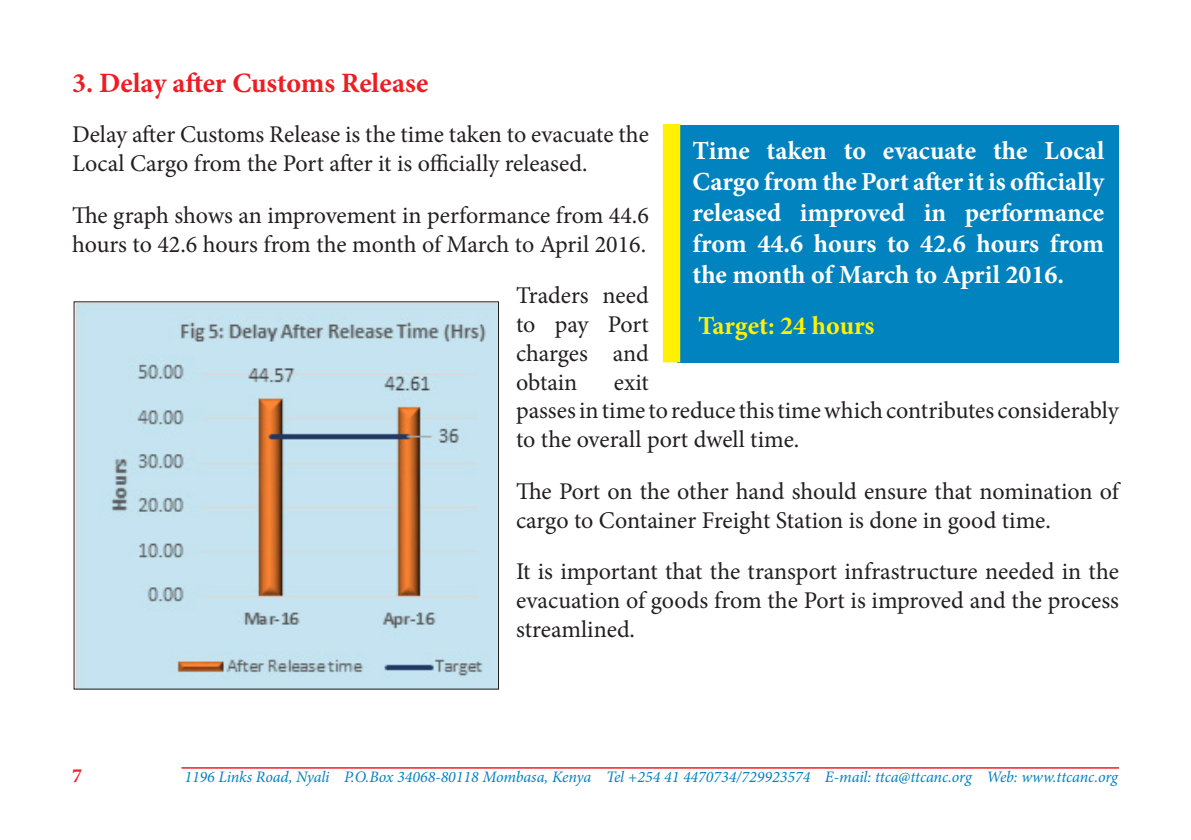
<style>
.page{position:relative;width:1191px;height:840px;background:#fff}
.page>*{position:absolute;margin:0;border:0;box-sizing:border-box;transform-origin:0 0}
.t1{font:700 28px "Minion Pro";letter-spacing:-.005em;color:#ee1d23}
.t2{font:700 26px/31.2px "Minion Pro";color:#fff;text-align:justify}
.t3{font:700 26px "Minion Pro";color:#fff101}
.t4{font:24px/28.8px "Minion Pro";letter-spacing:-.005em;color:#231f20}
.t5{font:700 20px "Minion Pro";color:#ee1d23}
.t6{font:italic 16px "Minion Pro";letter-spacing:-.005em;color:#0083be}
</style>
<div class="page">
<hr style="left:181px;top:766px;width:938px;height:2px;background:#ee1d23">
<div style="left:678px;top:125px;width:441px;height:237px;background:#0083be"></div>
<div style="left:663px;top:124px;width:17px;height:238px;background:#fff101"></div>
<img style="left:76px;top:303px;width:421px;height:384px">
<p class="t1" style="left:72px;top:64px;width:358px">3. Delay after Customs Release</p>
<p class="t4" style="left:72px;top:120px;width:578px">Delay after Customs Release is the time taken to evacuate the<br>Local Cargo from the Port after it is officially released.</p>
<p class="t4" style="left:72px;top:201px;width:578px">The graph shows an improvement in performance from 44.6 hours to 42.6 hours from the month of March to April 2016.</p>
<p class="t4" style="left:516px;top:281px;width:134px;text-align:justify">Traders need to pay Port charges and obtain</p>
<p class="t2" style="left:692px;top:134px;width:413px">Time taken to evacuate the Local Cargo from the Port after it is officially released improved in performance from 44.6 hours to 42.6 hours from the month of March to April 2016.</p>
<p class="t3" style="left:698px;top:307px;width:178px">Target: 24 hours</p>
<p class="t4" style="left:516px;top:367px;width:604px;text-indent:98px">exit<br>passes in time to reduce this time which contributes considerably to the overall port dwell time.</p>
<p class="t4" style="left:516px;top:476px;width:604px">The Port on the other hand should ensure that nomination of cargo to Container Freight Station is done in good time.</p>
<p class="t4" style="left:516px;top:557px;width:604px;text-align:justify">It is important that the transport infrastructure needed in the evacuation of goods from the Port is improved and the process streamlined.</p>
<p class="t5" style="left:72px;top:761px;width:11px">7</p>
<p class="t6" style="left:184px;top:766px;width:935px">1196 Links Road, Nyali P.O.Box 34068-80118 Mombasa, Kenya Tel +254 41 4470734/729923574 E-mail: ttca@ttcanc.org Web: www.ttcanc.org</p>
</div>
